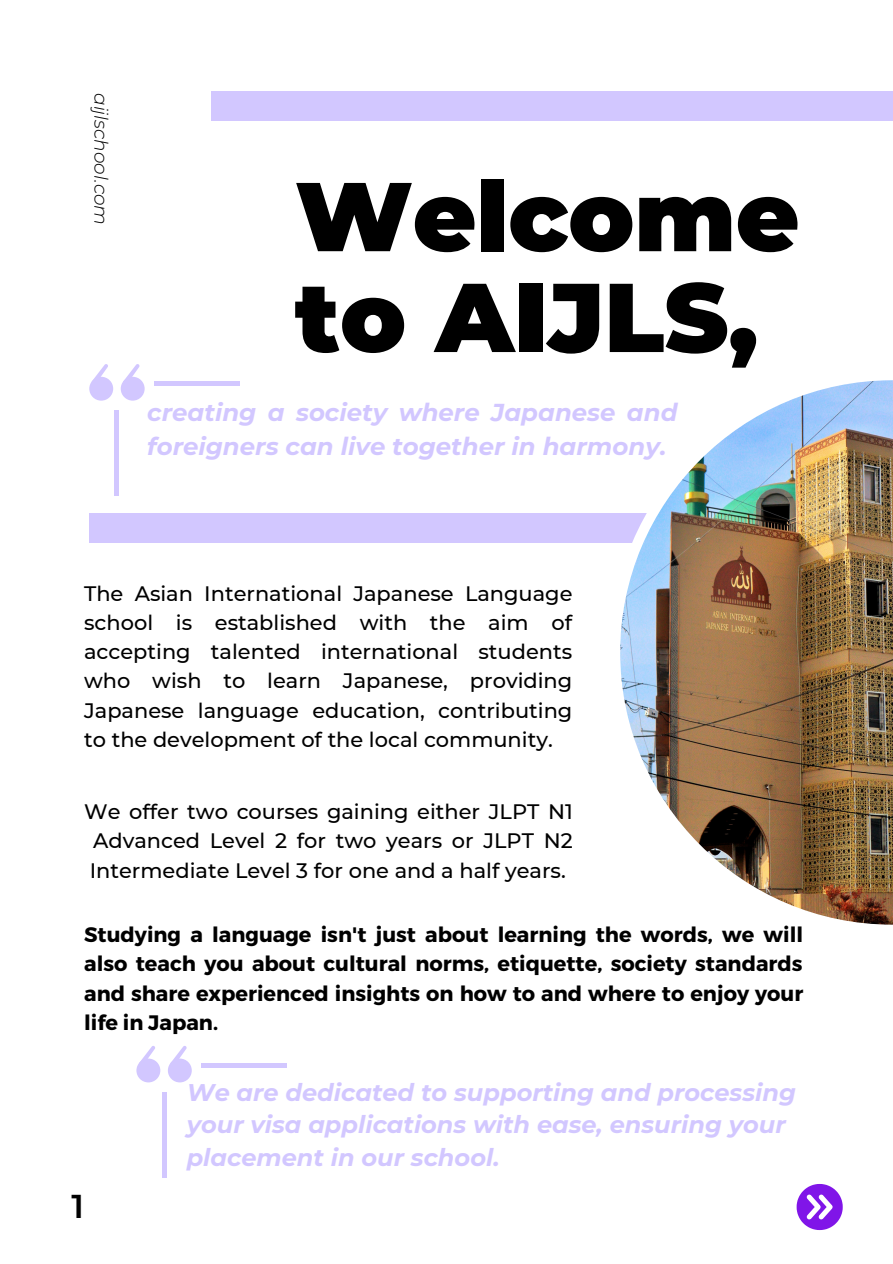
<style>
.page{position:relative;width:893px;height:1264px;background:#fff}
.page>*{position:absolute;margin:0;border:0;box-sizing:border-box;transform-origin:0 0}
.t1{font:900 97.5px/100.8px "Montserrat";color:#000}
.t2{font:600 33px "Montserrat";color:#000}
.t3{font:italic 700 24.45px/33.8px "Montserrat";color:#d2c7ff}
.t4{font:italic 700 24px/32.5px "Montserrat";color:#d2c7ff}
.t5{font:500 20.85px/29.2px "Montserrat";color:#000;text-align:justify}
.t6{font:700 20.85px/29.2px "Montserrat";color:#000;text-align:justify}
.t7{font:italic 300 18.6px "Montserrat";color:#000}
</style>
<div class="page">
<div style="left:89px;top:513px;width:803px;height:30px;background:#d2c7ff"></div>
<div style="left:211px;top:92px;width:681px;height:29px;background:#d2c7ff"></div>
<div style="left:121px;top:377px;width:24px;height:23px;background:#d2c7ff;border-radius:50%"></div>
<svg style="left:123px;top:364px;width:17px;height:17px"></svg>
<div style="left:89px;top:377px;width:24px;height:23px;background:#d2c7ff;border-radius:50%"></div>
<svg style="left:92px;top:364px;width:17px;height:17px"></svg>
<hr style="left:115px;top:410px;width:4px;height:85px;background:#d2c7ff">
<hr style="left:154px;top:381px;width:86px;height:4px;background:#d2c7ff">
<img style="left:620px;top:380px;width:272px;height:545px">
<svg style="left:796px;top:1184px;width:46px;height:45px"></svg>
<div style="left:168px;top:1058px;width:24px;height:24px;background:#d2c7ff;border-radius:50%"></div>
<svg style="left:170px;top:1046px;width:17px;height:17px"></svg>
<div style="left:136px;top:1058px;width:24px;height:24px;background:#d2c7ff;border-radius:50%"></div>
<svg style="left:139px;top:1046px;width:16px;height:17px"></svg>
<hr style="left:162px;top:1092px;width:4px;height:85px;background:#d2c7ff">
<div style="left:201px;top:1062px;width:86px;height:5px;background:#d2c7ff"></div>
<p class="t7" style="left:112px;top:93px;width:134px;rotate:90deg">aijlschool.com</p>
<h1 class="t1" style="left:295px;top:166px;width:506px">Welcome to AIJLS,</h1>
<p class="t3" style="left:147px;top:395px;width:532px">creating a society where Japanese and foreigners can live together in harmony.</p>
<p class="t5" style="left:84px;top:578px;width:490px">The Asian International Japanese Language school is established with the aim of accepting talented international students who wish to learn Japanese, providing Japanese language education, contributing to the development of the local community.</p>
<p class="t5" style="left:84px;top:797px;width:490px">We offer two courses gaining either JLPT N1<br>Advanced Level 2 for two years or JLPT N2<br>Intermediate Level 3 for one and a half years.</p>
<p class="t6" style="left:84px;top:919px;width:720px">Studying a language isn't just about learning the words, we will also teach you about cultural norms, etiquette, society standards and share experienced insights on how to and where to enjoy your life in Japan.</p>
<h2 class="t2" style="left:72px;top:1185px;width:14px">1</h2>
<p class="t4" style="left:187px;top:1075px;width:610px">We are dedicated to supporting and processing your visa applications with ease, ensuring your placement in our school.</p>
</div>
